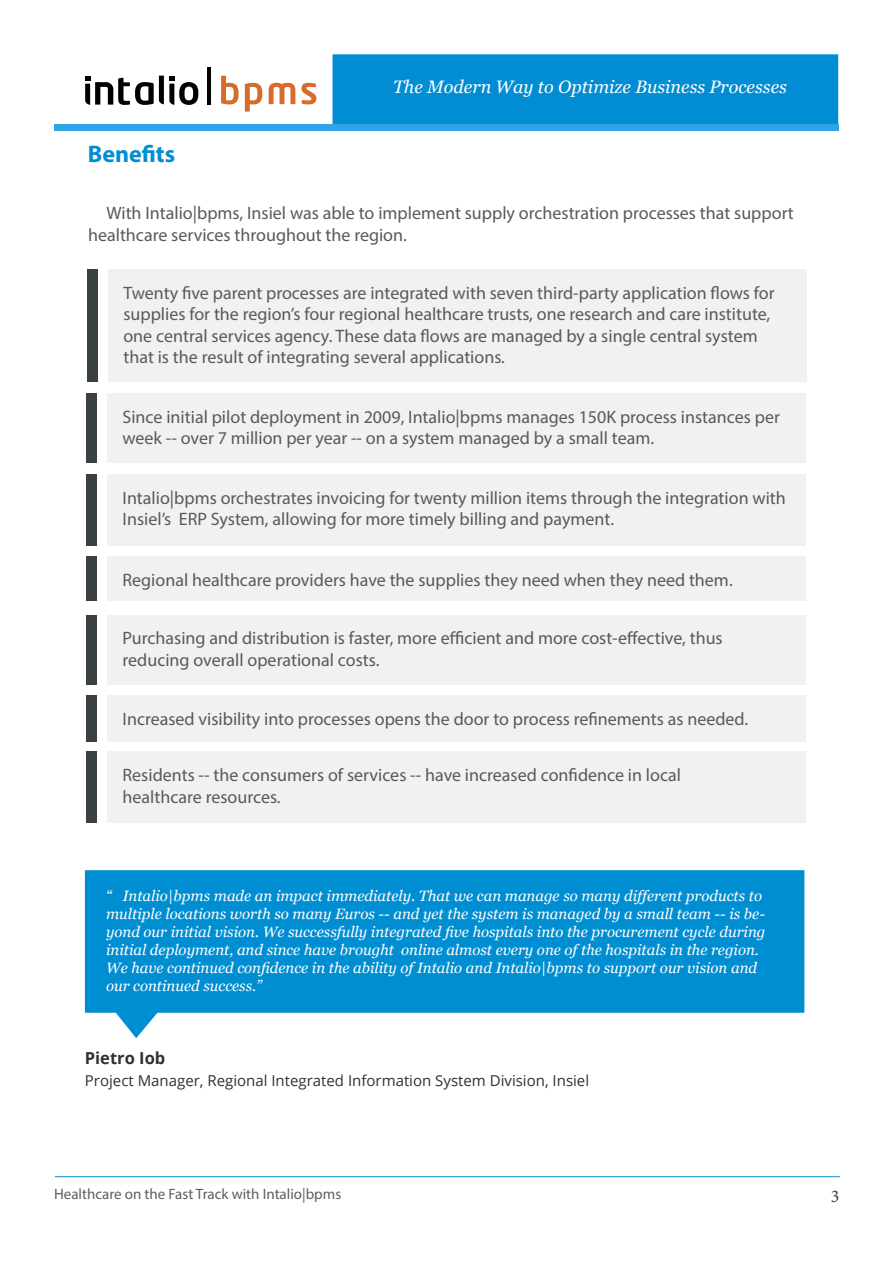
<style>
.page{position:relative;width:893px;height:1263px;background:#fff}
.page>*{position:absolute;margin:0;border:0;box-sizing:border-box;transform-origin:0 0}
.t1{font:700 24px "Myriad Pro";color:#008ed3}
.t2{font:18px/21.6px "Myriad Pro";color:#5a5959}
.t3{font:italic 18px "Georgia";color:#fff}
.t4{font:18px "Minion Pro";color:#3e3d3d}
.t5{font:700 16.5px "Open Sans";color:#323132}
.t6{font:italic 15px/18px "Georgia";color:#fff}
.t7{font:15px "Open Sans";color:#323132}
.t8{font:15px "Myriad Pro";color:#5f5e5e}
</style>
<div class="page">
<div style="left:333px;top:54px;width:505px;height:70px;background:#008dd3"></div>
<div style="left:54px;top:124px;width:784px;height:7px;background:#30a4e7"></div>
<hr style="left:208px;top:67px;width:3px;height:38px;background:#000">
<svg style="left:85px;top:76px;width:113px;height:29px"></svg>
<svg style="left:221px;top:76px;width:18px;height:28px"></svg>
<svg style="left:245px;top:83px;width:17px;height:29px"></svg>
<svg style="left:269px;top:83px;width:26px;height:21px"></svg>
<svg style="left:301px;top:83px;width:15px;height:21px"></svg>
<div style="left:87px;top:269px;width:10px;height:112px;background:#3b4042"></div>
<div style="left:86px;top:474px;width:11px;height:72px;background:#3b4042"></div>
<div style="left:86px;top:393px;width:11px;height:70px;background:#3b4042"></div>
<div style="left:108px;top:269px;width:698px;height:112px;background:#f3f0f1"></div>
<div style="left:107px;top:474px;width:698px;height:72px;background:#f3f0f1"></div>
<div style="left:107px;top:393px;width:698px;height:70px;background:#f3f0f1"></div>
<hr style="left:55px;top:1176px;width:785px;height:1px;background:#098cd2">
<div style="left:86px;top:556px;width:11px;height:45px;background:#3b4042"></div>
<div style="left:86px;top:615px;width:11px;height:69px;background:#3b4042"></div>
<div style="left:86px;top:695px;width:11px;height:46px;background:#3b4042"></div>
<div style="left:86px;top:751px;width:11px;height:72px;background:#3b4042"></div>
<div style="left:107px;top:556px;width:698px;height:45px;background:#f3f0f1"></div>
<div style="left:107px;top:615px;width:698px;height:69px;background:#f3f0f1"></div>
<div style="left:107px;top:695px;width:698px;height:46px;background:#f3f0f1"></div>
<div style="left:107px;top:751px;width:698px;height:72px;background:#f3f0f1"></div>
<svg style="left:85px;top:870px;width:719px;height:168px;background:#259ed9"></svg>
<p class="t1" style="left:88px;top:138px;width:89px">Benefits</p>
<p class="t3" style="left:393px;top:75px;width:395px">The Modern Way to Optimize Business Processes</p>
<p class="t2" style="left:88px;top:202px;width:707px;text-indent:18px">With Intalio|bpms, Insiel was able to implement supply orchestration processes that support healthcare services throughout the region.</p>
<p class="t2" style="left:123px;top:281px;width:653px">Twenty five parent processes are integrated with seven third-party application flows for supplies for the region’s four regional healthcare trusts, one research and care institute, one central services agency. These data flows are managed by a single central system that is the result of integrating several applications.</p>
<p class="t2" style="left:123px;top:406px;width:659px">Since initial pilot deployment in 2009, Intalio|bpms manages 150K process instances per week -- over 7 million per year -- on a system managed by a small team.</p>
<p class="t2" style="left:123px;top:486px;width:665px">Intalio|bpms orchestrates invoicing for twenty million items through the integration with<br>Insiel’s ERP System, allowing for more timely billing and payment.</p>
<p class="t2" style="left:123px;top:569px;width:612px">Regional healthcare providers have the supplies they need when they need them.</p>
<p class="t2" style="left:123px;top:627px;width:602px">Purchasing and distribution is faster, more efficient and more cost-effective, thus reducing overall operational costs.</p>
<p class="t2" style="left:123px;top:707px;width:627px">Increased visibility into processes opens the door to process refinements as needed.</p>
<p class="t2" style="left:123px;top:764px;width:560px">Residents -- the consumers of services -- have increased confidence in local healthcare resources.</p>
<p class="t6" style="left:106px;top:887px;width:661px">“ Intalio|bpms made an impact immediately. That we can manage so many different products to multiple locations worth so many Euros -- and yet the system is managed by a small team -- is be&shy;yond our initial vision. We successfully integrated five hospitals into the procurement cycle during initial deployment, and since have brought online almost every one of the hospitals in the region.<br>We have continued confidence in the ability of Intalio and Intalio|bpms to support our vision and our continued success.”</p>
<p class="t5" style="left:85px;top:1046px;width:82px">Pietro Iob</p>
<p class="t7" style="left:85px;top:1070px;width:506px">Project Manager, Regional Integrated Information System Division, Insiel</p>
<p class="t8" style="left:54px;top:1185px;width:289px">Healthcare on the Fast Track with Intalio|bpms</p>
<p class="t4" style="left:831px;top:1184px;width:10px">3</p>
</div>
